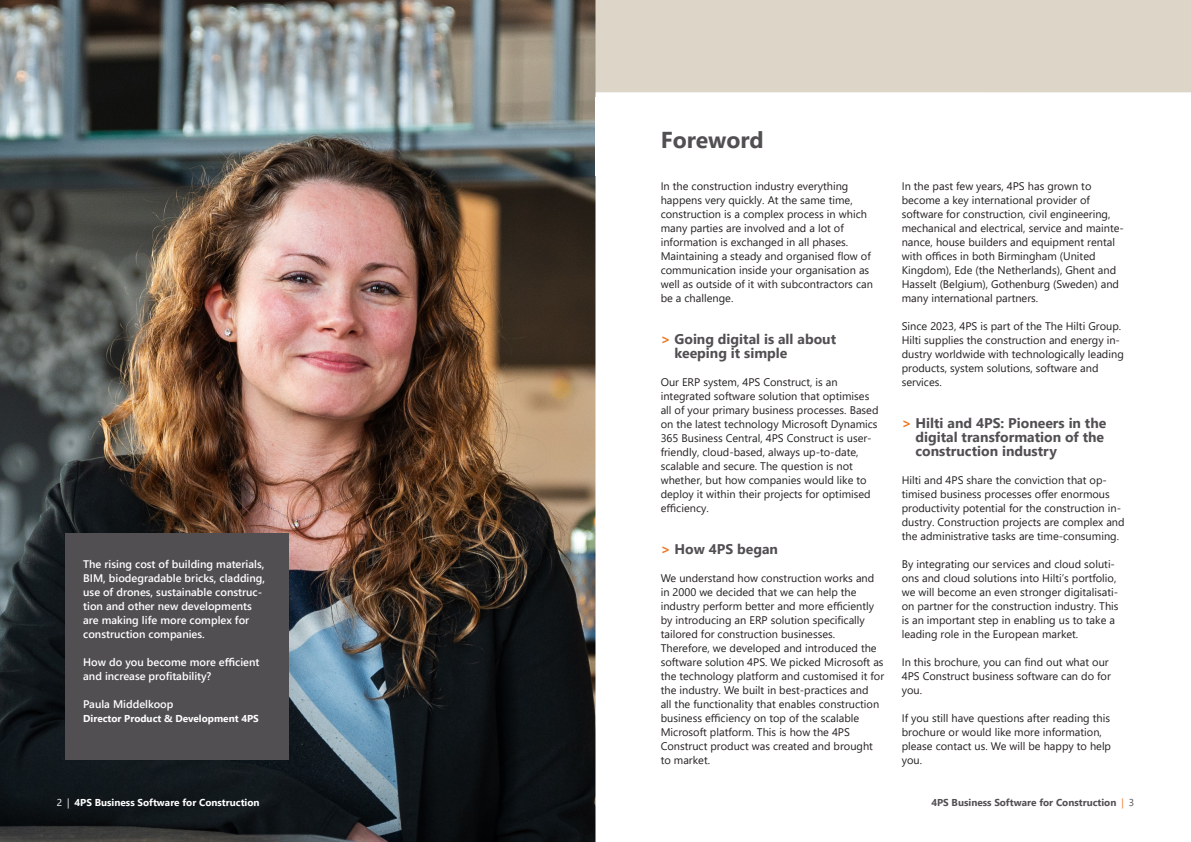
<style>
.page{position:relative;width:1191px;height:842px;background:#fff}
.page>*{position:absolute;margin:0;border:0;box-sizing:border-box;transform-origin:0 0}
.hoofdstuk_kopje{font:700 23px "Segoe UI";color:#524f53}
.Kopje{font:700 14px/14px "Segoe UI";color:#524f53}
.platte_tekst{font:11px/14px "Segoe UI";color:#231f20}
.platte_tekst-2{font:600 11px/14px "Segoe UI";color:#fff}
.platte_tekst-3{font:700 10px "Segoe UI";color:#fff}
.t1{font:700 10px "Segoe UI";color:#524f53}
.s1{color:#ed7521}
.s2{font-weight:400}
.s3{font-weight:400;color:#ed7521}
</style>
<div class="page">
<div style="left:595px;top:0;width:596px;height:97px;background:#ddd5c7"></div>
<img style="left:0;top:0;width:595px;height:842px">
<div style="left:65px;top:533px;width:223px;height:227px;background:#524f53"></div>
<p class="platte_tekst-2" style="left:83px;top:556px;width:183px">The rising cost of building materials, BIM, biodegradable bricks, cladding, use of drones, sustainable construc&shy;tion and other new developments are making life more complex for construction companies.</p>
<p class="platte_tekst-2" style="left:83px;top:654px;width:178px">How do you become more efficient and increase profitability?</p>
<p class="platte_tekst-2" style="left:83px;top:696px;width:92px">Paula Middelkoop</p>
<p class="platte_tekst-3" style="left:83px;top:709px;width:177px">Director Product &amp; Development 4PS</p>
<p class="hoofdstuk_kopje" style="left:660px;top:118px;width:105px">Foreword</p>
<p class="platte_tekst" style="left:660px;top:178px;width:214px">In the construction industry everything happens very quickly. At the same time, construction is a complex process in which many parties are involved and a lot of information is exchanged in all phases.<br>Maintaining a steady and organised flow of communication inside your organisation as well as outside of it with subcontractors can be a challenge.</p>
<p class="Kopje" style="left:674px;top:331px;width:163px;text-indent:-14px"><span class="s1">&gt;</span> Going digital is all about keeping it simple</p>
<p class="platte_tekst" style="left:660px;top:374px;width:219px">Our ERP system, 4PS Construct, is an integrated software solution that optimises all of your primary business processes. Based on the latest technology Microsoft Dynamics 365 Business Central, 4PS Construct is user&shy;friendly, cloud-based, always up-to-date, scalable and secure. The question is not whether, but how companies would like to deploy it within their projects for optimised efficiency.</p>
<p class="Kopje" style="left:660px;top:541px;width:119px"><span class="s1">&gt;</span> How 4PS began</p>
<p class="platte_tekst" style="left:660px;top:570px;width:225px">We understand how construction works and in 2000 we decided that we can help the industry perform better and more efficiently by introducing an ERP solution specifically tailored for construction businesses.<br>Therefore, we developed and introduced the software solution 4PS. We picked Microsoft as the technology platform and customised it for the industry. We built in best-practices and</p>
<p class="platte_tekst" style="left:660px;top:696px;width:220px">all the functionality that enables construction</p>
<p class="platte_tekst" style="left:660px;top:710px;width:200px">business efficiency on top of the scalable</p>
<p class="platte_tekst" style="left:660px;top:724px;width:214px">Microsoft platform. This is how the 4PS<br>Construct product was created and brought to market.</p>
<p class="platte_tekst" style="left:901px;top:178px;width:224px">In the past few years, 4PS has grown to become a key international provider of software for construction, civil engineering, mechanical and electrical, service and mainte&shy;nance, house builders and equipment rental with offices in both Birmingham (United Kingdom), Ede (the Netherlands), Ghent and Hasselt (Belgium), Gothenburg (Sweden) and many international partners.</p>
<p class="platte_tekst" style="left:901px;top:318px;width:223px">Since 2023, 4PS is part of the The Hilti Group.<br>Hilti supplies the construction and energy in&shy;dustry worldwide with technologically leading products, system solutions, software and services.</p>
<p class="Kopje" style="left:915px;top:415px;width:192px;text-indent:-14px"><span class="s1">&gt;</span> Hilti and 4PS: Pioneers in the digital transformation of the construction industry</p>
<p class="platte_tekst" style="left:901px;top:472px;width:224px">Hilti and 4PS share the conviction that op&shy;timised business processes offer enormous productivity potential for the construction in&shy;dustry. Construction projects are complex and the administrative tasks are time-consuming.</p>
<p class="platte_tekst" style="left:901px;top:556px;width:218px">By integrating our services and cloud soluti&shy;ons and cloud solutions into Hilti’s portfolio, we will become an even stronger digitalisati&shy;on partner for the construction industry. This is an important step in enabling us to take a leading role in the European market.</p>
<p class="platte_tekst" style="left:901px;top:654px;width:211px">In this brochure, you can find out what our<br>4PS Construct business software can do for you.</p>
<p class="platte_tekst" style="left:901px;top:710px;width:211px">If you still have questions after reading this brochure or would like more information, please contact us. We will be happy to help you.</p>
<p class="platte_tekst-3" style="left:57px;top:793px;width:204px"><span class="s2">2 |</span> 4PS Business Software for Construction</p>
<p class="t1" style="left:931px;top:793px;width:204px">4PS Business Software for Construction <span class="s3">|</span> <span class="s2">3</span></p>
</div>
